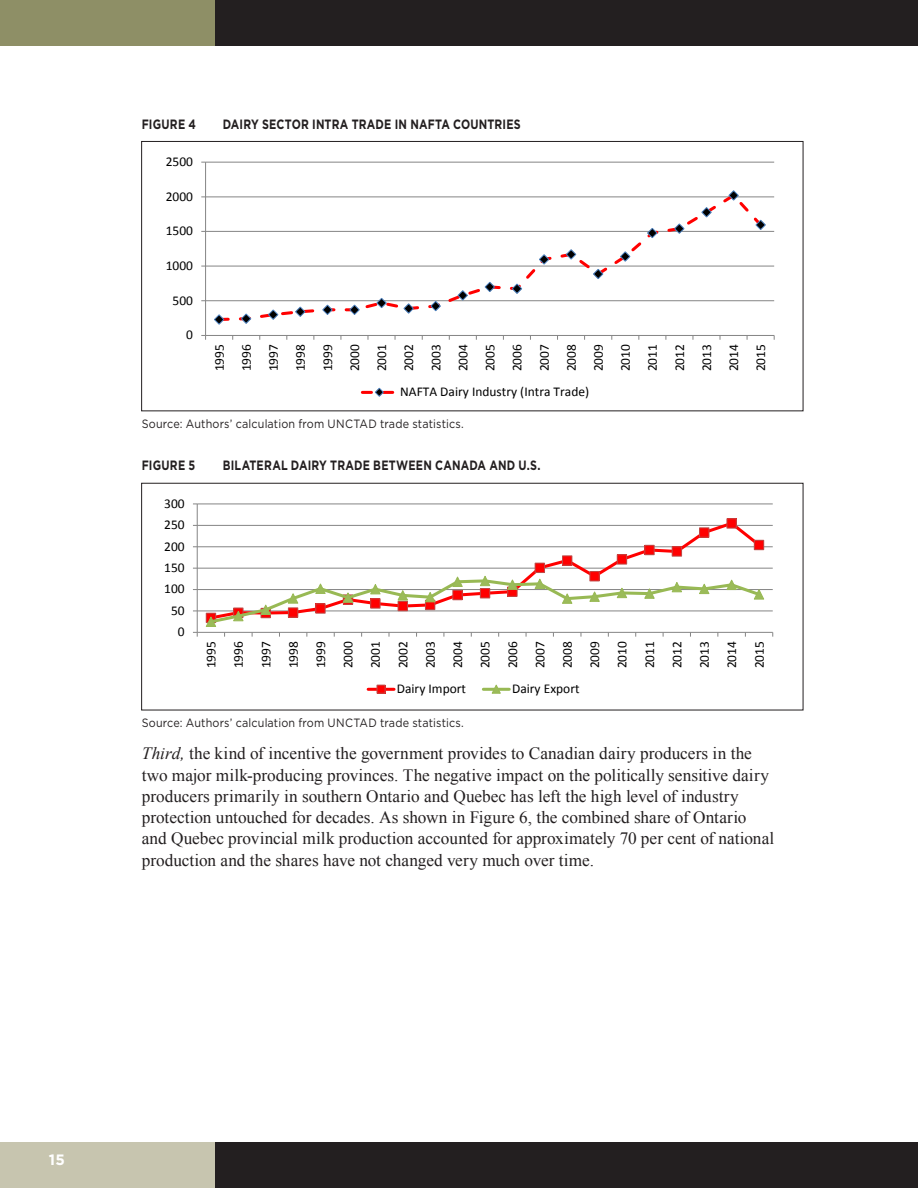
<style>
.page{position:relative;width:918px;height:1188px;background:#fff}
.page>*{position:absolute;margin:0;border:0;box-sizing:border-box;transform-origin:0 0}
.Body{font:17.25px/21.3px "Times New Roman";color:#231f20}
.t1{font:700 15px "Gotham";color:#fff}
.t2{font:13.5px/27.2px "Calibri";color:#000;text-align:justify}
.Table_Heading{font:700 13.5px "Gotham";letter-spacing:.02em;color:#231f20;scale:.8 1}
.Table_Source{font:12px "Gotham";letter-spacing:.015em;color:#231f20;scale:.9 1}
.s1{font-style:italic}
</style>
<div class="page">
<div style="left:0;top:1143px;width:215px;height:45px;background:#c7c5af"></div>
<div style="left:0;top:0;width:215px;height:45px;background:#8e8f66"></div>
<div style="left:215px;top:1143px;width:703px;height:45px;background:#231f20"></div>
<div style="left:215px;top:0;width:703px;height:45px;background:#231f20"></div>
<hr style="left:206px;top:300px;width:568px;height:1px;background:#868686">
<hr style="left:206px;top:266px;width:568px;height:1px;background:#868686">
<hr style="left:206px;top:231px;width:568px;height:1px;background:#868686">
<hr style="left:206px;top:196px;width:568px;height:1px;background:#868686">
<hr style="left:206px;top:162px;width:568px;height:1px;background:#868686">
<hr style="left:205px;top:162px;width:1px;height:173px;background:#868686">
<hr style="left:206px;top:335px;width:568px;height:1px;background:#868686">
<svg style="left:216px;top:196px;width:549px;height:125px"></svg>
<svg style="left:214px;top:313px;width:11px;height:12px"></svg>
<svg style="left:240px;top:313px;width:12px;height:11px"></svg>
<svg style="left:267px;top:309px;width:12px;height:12px"></svg>
<svg style="left:294px;top:306px;width:12px;height:12px"></svg>
<svg style="left:321px;top:304px;width:13px;height:12px"></svg>
<svg style="left:348px;top:304px;width:13px;height:12px"></svg>
<svg style="left:376px;top:297px;width:12px;height:12px"></svg>
<svg style="left:403px;top:302px;width:12px;height:13px"></svg>
<svg style="left:430px;top:300px;width:12px;height:12px"></svg>
<svg style="left:457px;top:289px;width:12px;height:12px"></svg>
<svg style="left:484px;top:281px;width:12px;height:12px"></svg>
<svg style="left:511px;top:283px;width:12px;height:12px"></svg>
<svg style="left:538px;top:253px;width:12px;height:12px"></svg>
<svg style="left:565px;top:248px;width:12px;height:12px"></svg>
<svg style="left:592px;top:268px;width:12px;height:12px"></svg>
<svg style="left:619px;top:250px;width:12px;height:13px"></svg>
<svg style="left:646px;top:227px;width:12px;height:12px"></svg>
<svg style="left:673px;top:223px;width:12px;height:12px"></svg>
<svg style="left:700px;top:206px;width:13px;height:12px"></svg>
<svg style="left:728px;top:190px;width:12px;height:12px"></svg>
<svg style="left:755px;top:219px;width:12px;height:12px"></svg>
<svg style="left:362px;top:387px;width:33px;height:10px"></svg>
<div style="left:141px;top:141px;width:662px;height:270px;border:1px solid #231f20"></div>
<hr style="left:197px;top:610px;width:576px;height:1px;background:#868686">
<hr style="left:197px;top:589px;width:576px;height:1px;background:#868686">
<hr style="left:197px;top:568px;width:576px;height:1px;background:#868686">
<hr style="left:197px;top:546px;width:576px;height:1px;background:#868686">
<hr style="left:197px;top:525px;width:576px;height:1px;background:#868686">
<hr style="left:197px;top:503px;width:576px;height:1px;background:#868686">
<hr style="left:197px;top:504px;width:1px;height:128px;background:#868686">
<hr style="left:197px;top:632px;width:576px;height:1px;background:#868686">
<svg style="left:193px;top:632px;width:5px;height:5px"></svg>
<svg style="left:207px;top:523px;width:556px;height:52px"></svg>
<div style="left:535px;top:563px;width:10px;height:10px;background:#f00"></div>
<div style="left:535px;top:563px;width:10px;height:10px;border:1px solid #be4b48"></div>
<div style="left:563px;top:556px;width:9px;height:9px;background:#f00"></div>
<div style="left:562px;top:555px;width:10px;height:11px;border:1px solid #be4b48"></div>
<div style="left:590px;top:572px;width:9px;height:9px;background:#f00"></div>
<div style="left:589px;top:571px;width:11px;height:10px;border:1px solid #be4b48"></div>
<div style="left:617px;top:555px;width:10px;height:9px;background:#f00"></div>
<div style="left:617px;top:554px;width:10px;height:11px;border:1px solid #be4b48"></div>
<div style="left:645px;top:545px;width:9px;height:10px;background:#f00"></div>
<div style="left:644px;top:545px;width:11px;height:10px;border:1px solid #be4b48"></div>
<div style="left:672px;top:547px;width:10px;height:9px;background:#f00"></div>
<div style="left:672px;top:546px;width:10px;height:11px;border:1px solid #be4b48"></div>
<div style="left:700px;top:528px;width:9px;height:9px;background:#f00"></div>
<div style="left:699px;top:527px;width:10px;height:11px;border:1px solid #be4b48"></div>
<div style="left:727px;top:519px;width:9px;height:9px;background:#f00"></div>
<div style="left:726px;top:518px;width:11px;height:11px;border:1px solid #be4b48"></div>
<div style="left:754px;top:540px;width:10px;height:10px;background:#f00"></div>
<div style="left:754px;top:540px;width:10px;height:10px;border:1px solid #be4b48"></div>
<svg style="left:205px;top:575px;width:560px;height:62px"></svg>
<hr style="left:368px;top:688px;width:26px;height:3px;background:#f00">
<div style="left:377px;top:685px;width:8px;height:8px;background:#f00"></div>
<div style="left:377px;top:685px;width:9px;height:9px;border:1px solid #be4b48"></div>
<hr style="left:483px;top:688px;width:26px;height:3px;background:#98b954">
<svg style="left:491px;top:684px;width:11px;height:10px"></svg>
<div style="left:141px;top:483px;width:662px;height:227px;border:1px solid #231f20"></div>
<p class="Table_Heading" style="left:142px;top:115px;width:69px">FIGURE 4</p>
<p class="Table_Heading" style="left:223px;top:115px;width:374px">DAIRY SECTOR INTRA TRADE IN NAFTA COUNTRIES</p>
<p class="t2" style="left:166px;top:148px;width:29px">2500</p>
<p class="t2" style="left:166px;top:183px;width:29px">2000</p>
<p class="t2" style="left:166px;top:217px;width:29px">1500</p>
<p class="t2" style="left:166px;top:252px;width:29px">1000</p>
<p class="t2" style="left:173px;top:287px;width:22px">500</p>
<p class="t2" style="left:186px;top:321px;width:8px">0</p>
<p class="t2" style="left:206px;top:371px;width:29px;rotate:-90deg">1995<br>1996<br>1997<br>1998<br>1999<br>2000<br>2001<br>2002<br>2003<br>2004<br>2005<br>2006<br>2007<br>2008<br>2009<br>2010<br>2011<br>2012<br>2013<br>2014<br>2015</p>
<p class="t2" style="left:400px;top:378px;width:191px">NAFTA Dairy Industry (Intra Trade)</p>
<p class="Table_Source" style="left:142px;top:416px;width:359px">Source: Authors’ calculation from UNCTAD trade statistics.</p>
<p class="Table_Heading" style="left:142px;top:457px;width:68px">FIGURE 5</p>
<p class="Table_Heading" style="left:223px;top:457px;width:399px">BILATERAL DAIRY TRADE BETWEEN CANADA AND U.S.</p>
<p class="t2" style="left:164px;top:490px;width:22px">300</p>
<p class="t2" style="left:164px;top:511px;width:22px">250</p>
<p class="t2" style="left:164px;top:533px;width:22px">200</p>
<p class="t2" style="left:164px;top:554px;width:22px">150</p>
<p class="t2" style="left:164px;top:575px;width:22px">100</p>
<p class="t2" style="left:171px;top:597px;width:15px">50</p>
<p class="t2" style="left:178px;top:618px;width:8px">0</p>
<p class="t2" style="left:197px;top:668px;width:29px;rotate:-90deg">1995<br>1996<br>1997<br>1998<br>1999<br>2000<br>2001<br>2002<br>2003<br>2004<br>2005<br>2006<br>2007<br>2008<br>2009<br>2010<br>2011<br>2012<br>2013<br>2014<br>2015</p>
<p class="t2" style="left:397px;top:675px;width:71px">Dairy Import</p>
<p class="t2" style="left:512px;top:675px;width:69px">Dairy Export</p>
<p class="Table_Source" style="left:142px;top:715px;width:359px">Source: Authors’ calculation from UNCTAD trade statistics.</p>
<p class="Body" style="left:142px;top:743px;width:634px"><span class="s1">Third,</span> the kind of incentive the government provides to Canadian dairy producers in the two major milk-producing provinces. The negative impact on the politically sensitive dairy producers primarily in southern Ontario and Quebec has left the high level of industry protection untouched for decades. As shown in Figure 6, the combined share of Ontario and Quebec provincial milk production accounted for approximately 70 per cent of national production and the shares have not changed very much over time.</p>
<p class="t1" style="left:49px;top:1150px;width:17px">15</p>
</div>
